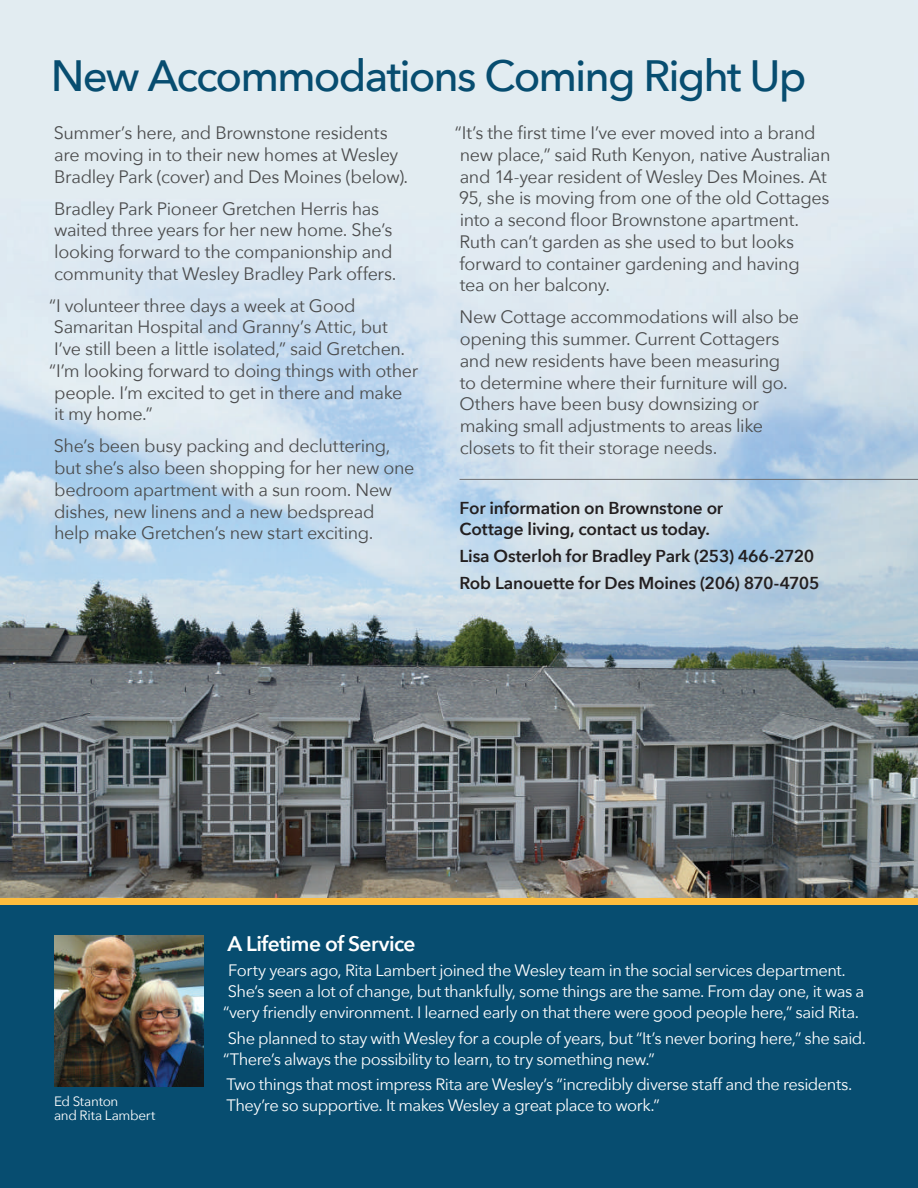
<style>
.page{position:relative;width:918px;height:1188px;background:#fff}
.page>*{position:absolute;margin:0;border:0;box-sizing:border-box;transform-origin:0 0}
.t1{font:500 43.8px "Avenir Next";letter-spacing:-.045em;color:#074d70}
.t2{font:600 21px "Avenir Next";letter-spacing:-.03em;color:#fff}
.t3{font:18px/21.8px "Avenir Next";letter-spacing:-.02em;color:#4b4c4d}
.t4{font:600 17.25px/21px "Avenir Next";letter-spacing:-.01em;color:#231f20}
.t5{font:16.5px/21px "Avenir Next";letter-spacing:-.03em;color:#fff}
.t6{font:13.5px/14.2px "Avenir Next";letter-spacing:-.02em;color:#fff}
</style>
<div class="page">
<svg style="left:0;top:80px;width:1px;height:199px"></svg>
<img style="left:1px;top:0;width:917px;height:898px">
<hr style="left:460px;top:479px;width:458px;height:1px;background:#6c6d70">
<div style="left:0;top:901px;width:918px;height:287px;background:#074d70"></div>
<div style="left:1px;top:898px;width:917px;height:6px;background:#febd3d"></div>
<img style="left:54px;top:935px;width:150px;height:151px">
<p class="t1" style="left:51px;top:39px;width:757px">New Accommodations Coming Right Up</p>
<p class="t3" style="left:54px;top:121px;width:356px">Summer’s here, and Brownstone residents are moving in to their new homes at Wesley<br>Bradley Park (cover) and Des Moines (below).</p>
<p class="t3" style="left:54px;top:197px;width:344px">Bradley Park Pioneer Gretchen Herris has waited three years for her new home. She’s looking forward to the companionship and community that Wesley Bradley Park offers.</p>
<p class="t3" style="left:49px;top:294px;width:370px">“I volunteer three days a week at Good Samaritan Hospital and Granny’s Attic, but<br>I’ve still been a little isolated,” said Gretchen. “I’m looking forward to doing things with other people. I’m excited to get in there and make<br>it my home.”</p>
<p class="t3" style="left:54px;top:434px;width:362px">She’s been busy packing and decluttering, but she’s also been shopping for her new one bedroom apartment with a sun room. New dishes, new linens and a new bedspread<br>help make Gretchen’s new start exciting.</p>
<p class="t3" style="left:455px;top:121px;width:377px">“It’s the first time I’ve ever moved into a brand new place,” said Ruth Kenyon, native Australian and 14-year resident of Wesley Des Moines. At 95, she is moving from one of the old Cottages into a second floor Brownstone apartment.<br>Ruth can’t garden as she used to but looks forward to container gardening and having<br>tea on her balcony.</p>
<p class="t3" style="left:460px;top:305px;width:341px">New Cottage accommodations will also be opening this summer. Current Cottagers and new residents have been measuring to determine where their furniture will go.<br>Others have been busy downsizing or making small adjustments to areas like closets to fit their storage needs.</p>
<p class="t4" style="left:460px;top:497px;width:265px">For information on Brownstone or<br>Cottage living, contact us today.</p>
<p class="t4" style="left:460px;top:545px;width:356px">Lisa Osterloh for Bradley Park (253) 466-2720</p>
<p class="t4" style="left:460px;top:572px;width:362px">Rob Lanouette for Des Moines (206) 870-4705</p>
<p class="t6" style="left:54px;top:1094px;width:103px">Ed Stanton<br>and Rita Lambert</p>
<p class="t2" style="left:227px;top:926px;width:190px">A Lifetime of Service</p>
<p class="t5" style="left:223px;top:959px;width:643px">Forty years ago, Rita Lambert joined the Wesley team in the social services department.<br>She’s seen a lot of change, but thankfully, some things are the same. From day one, it was a “very friendly environment. I learned early on that there were good people here,” said Rita.</p>
<p class="t5" style="left:223px;top:1027px;width:644px">She planned to stay with Wesley for a couple of years, but “It’s never boring here,” she said. “There’s always the possibility to learn, to try something new.”</p>
<p class="t5" style="left:226px;top:1073px;width:628px">Two things that most impress Rita are Wesley’s “incredibly diverse staff and the residents.<br>They’re so supportive. It makes Wesley a great place to work.”</p>
</div>
